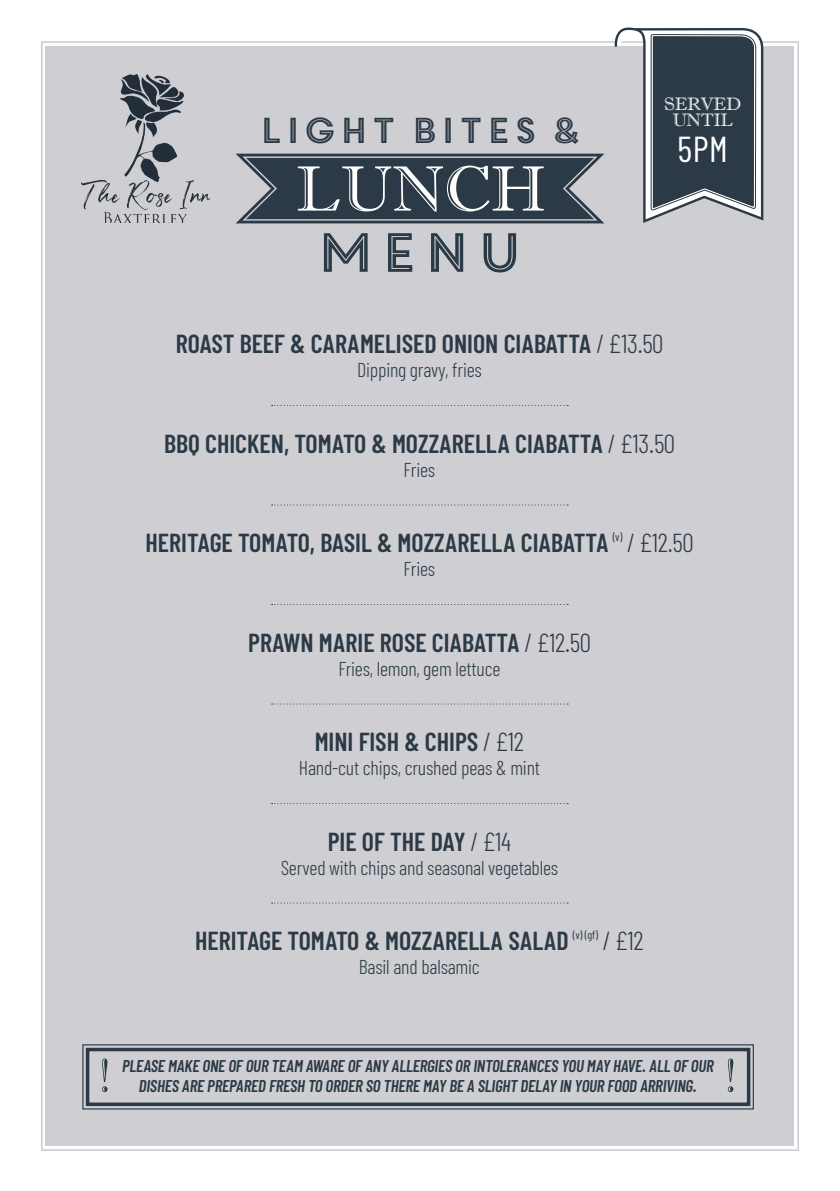
<style>
.page{position:relative;width:840px;height:1191px;background:#fff}
.page>*{position:absolute;margin:0;border:0;box-sizing:border-box;transform-origin:0 0}
.t1{font:64px "Imprint MT Shadow";color:#fff}
.t2{font:36px "Core Circus 2 D In";letter-spacing:-.02em;color:#2b3a46}
.t3{font:36px "Barlow Condensed";color:#fff}
.t4{font:600 26px "Barlow Condensed";color:#2b3a46}
.t5{font:300 26px "Barlow Condensed";color:#2b3a46}
.t6{font:300 20px "Barlow Condensed";letter-spacing:-.01em;color:#2b3a46}
.t7{font:18px "Imprint MT Shadow";letter-spacing:-.02em;color:#fff}
.t8{font:italic 600 17px/19.4px "Barlow Condensed";letter-spacing:-.01em;color:#2b3a46;text-align:center}
.t9{font:11.6px "Barlow Condensed";color:#2b3a46}
.s1{font-weight:300}
</style>
<div class="page">
<div style="left:41px;top:41px;width:758px;height:1110px;background:#cfced2"></div>
<div style="left:46px;top:46px;width:747px;height:1100px;border:5px solid #cfced2"></div>
<img style="left:82px;top:74px;width:127px;height:149px">
<svg style="left:613px;top:27px;width:151px;height:198px"></svg>
<svg style="left:232px;top:151px;width:375px;height:75px"></svg>
<svg style="left:324px;top:233px;width:192px;height:39px"></svg>
<svg style="left:271px;top:405px;width:297px;height:1px"></svg>
<svg style="left:271px;top:504px;width:297px;height:1px"></svg>
<svg style="left:271px;top:604px;width:297px;height:1px"></svg>
<svg style="left:271px;top:703px;width:297px;height:1px"></svg>
<svg style="left:271px;top:803px;width:297px;height:1px"></svg>
<svg style="left:271px;top:902px;width:297px;height:1px"></svg>
<svg style="left:82px;top:1043px;width:672px;height:67px"></svg>
<div style="left:86px;top:1047px;width:664px;height:59px;border:4px solid #2b3a46"></div>
<svg style="left:102px;top:1058px;width:5px;height:34px"></svg>
<svg style="left:727px;top:1058px;width:6px;height:34px"></svg>
<p class="t2" style="left:257px;top:106px;width:326px">light bites &amp;</p>
<p class="t1" style="left:296px;top:151px;width:251px">LUNCH</p>
<p class="t7" style="left:664px;top:93px;width:78px">SERVED</p>
<p class="t7" style="left:672px;top:109px;width:62px">UNTIL</p>
<p class="t3" style="left:677px;top:126px;width:52px">5PM</p>
<p class="t4" style="left:175px;top:327px;width:488px">ROAST BEEF &amp; CARAMELISED ONION CIABATTA <span class="s1">/ £13.50</span></p>
<p class="t6" style="left:357px;top:357px;width:126px">Dipping gravy, fries</p>
<p class="t4" style="left:164px;top:427px;width:512px">BBQ CHICKEN, TOMATO &amp; MOZZARELLA CIABATTA <span class="s1">/ £13.50</span></p>
<p class="t6" style="left:403px;top:457px;width:33px">Fries</p>
<p class="t4" style="left:145px;top:526px;width:464px">HERITAGE TOMATO, BASIL &amp; MOZZARELLA CIABATTA</p>
<p class="t9" style="left:612px;top:530px;width:11px">(v)</p>
<p class="t5" style="left:627px;top:526px;width:68px">/ £12.50</p>
<p class="t6" style="left:403px;top:556px;width:33px">Fries</p>
<p class="t4" style="left:248px;top:626px;width:344px">PRAWN MARIE ROSE CIABATTA <span class="s1">/ £12.50</span></p>
<p class="t6" style="left:338px;top:656px;width:163px">Fries, lemon, gem lettuce</p>
<p class="t4" style="left:314px;top:725px;width:211px">MINI FISH &amp; CHIPS <span class="s1">/ £12</span></p>
<p class="t6" style="left:298px;top:755px;width:242px">Hand-cut chips, crushed peas &amp; mint</p>
<p class="t4" style="left:327px;top:825px;width:185px">PIE OF THE DAY <span class="s1">/ £14</span></p>
<p class="t6" style="left:280px;top:855px;width:279px">Served with chips and seasonal vegetables</p>
<p class="t4" style="left:195px;top:924px;width:375px">HERITAGE TOMATO &amp; MOZZARELLA SALAD</p>
<p class="t9" style="left:572px;top:928px;width:27px">(v) (gf)</p>
<p class="t5" style="left:602px;top:924px;width:42px">/ £12</p>
<p class="t6" style="left:359px;top:954px;width:122px">Basil and balsamic</p>
<p class="t8" style="left:122px;top:1056px;width:593px">PLEASE MAKE ONE OF OUR TEAM AWARE OF ANY ALLERGIES OR INTOLERANCES YOU MAY HAVE. ALL OF OUR<br>DISHES ARE PREPARED FRESH TO ORDER SO THERE MAY BE A SLIGHT DELAY IN YOUR FOOD ARRIVING.</p>
</div>
